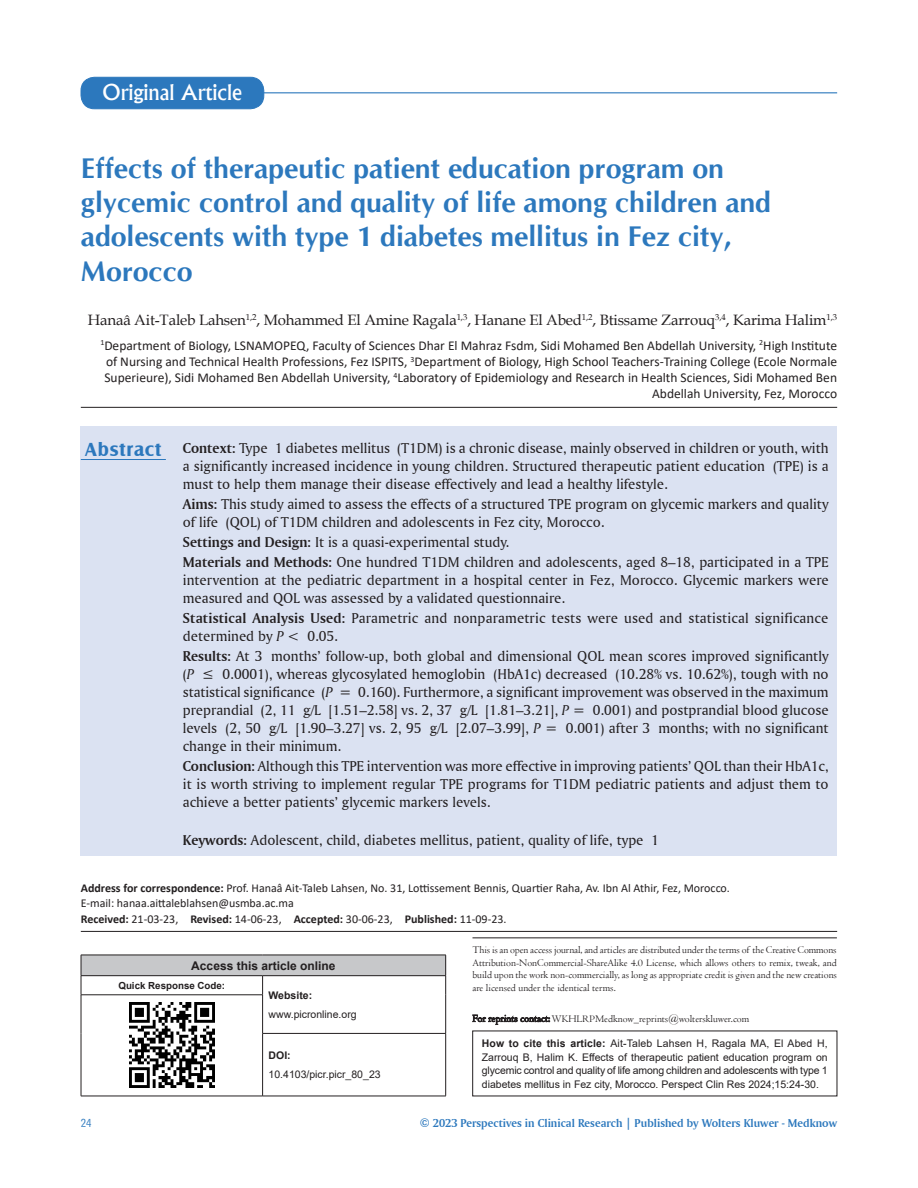
<style>
.page{position:relative;width:918px;height:1188px;background:#fff}
.page>*{position:absolute;margin:0;border:0;box-sizing:border-box;transform-origin:0 0}
.AT{font:700 28.5px/34.2px "CG Omega";color:#2c78bd}
.AH{font:500 21px "Albertus";color:#fff}
.ABSH{font:700 19.5px "Castle T";letter-spacing:.04em;color:#2c78bd}
.ABS{font:15px/18px "Amerigo BT Roman A";color:#231f20;text-align:justify}
.AU{font:15px "Book Antiqua";letter-spacing:-.01em;color:#231f20}
.KWD{font:15px "Amerigo BT Roman A";color:#231f20}
.AFF{font:13.5px/16.2px "Calibri";color:#231f20;text-align:right}
.ADD{font:12px/14.4px "Calibri";color:#231f20}
.ADD-2{font:700 12px "Calibri";color:#231f20}
.t1{font:12px "Amerigo BT Bold A";color:#2c78bd}
.AAO{font:700 12px "Arial";color:#231f20}
.t2{font:12px "Bell Centennial BT Address";color:#2c78bd}
.Reprint{font:10.5px/12.6px "Centaur";color:#231f20;text-align:justify}
.SRC{font:10.5px/13.5px "Arial";color:#231f20;text-align:justify}
.WEB{font:10.5px "Arial";color:#231f20}
.WEB-2{font:700 10.5px "Arial";color:#231f20}
.QRC{font:700 9.75px "Arial";color:#231f20}
.s1{font-family:"Amerigo BT Bold A"}
.s2{font-family:"Amerigo BT Italic A"}
.s3{font-weight:700}
.s4{font-weight:400}
</style>
<div class="page">
<hr style="left:81px;top:407px;width:756px;height:1px;background:#231f20">
<div style="left:81px;top:426px;width:756px;height:430px;background:#dbe2f2"></div>
<hr style="left:81px;top:459px;width:85px;height:1px;background:#2c78bd">
<div style="left:81px;top:955px;width:365px;height:21px;background:#c7c8ca"></div>
<hr style="left:81px;top:955px;width:182px;height:1px;background:#231f20">
<hr style="left:263px;top:955px;width:183px;height:1px;background:#231f20">
<hr style="left:81px;top:975px;width:182px;height:1px;background:#231f20">
<svg style="left:81px;top:955px;width:1px;height:40px"></svg>
<hr style="left:263px;top:975px;width:183px;height:1px;background:#231f20">
<svg style="left:445px;top:955px;width:1px;height:40px"></svg>
<hr style="left:445px;top:995px;width:1px;height:38px;background:#231f20">
<hr style="left:81px;top:995px;width:182px;height:1px;background:#231f20">
<hr style="left:81px;top:995px;width:1px;height:38px;background:#231f20">
<hr style="left:81px;top:1033px;width:1px;height:63px;background:#231f20">
<hr style="left:81px;top:1096px;width:182px;height:1px;background:#231f20">
<hr style="left:262px;top:1033px;width:184px;height:1px;background:#231f20">
<hr style="left:445px;top:1034px;width:1px;height:62px;background:#231f20">
<hr style="left:263px;top:1096px;width:183px;height:1px;background:#231f20">
<svg style="left:262px;top:976px;width:1px;height:19px"></svg>
<hr style="left:262px;top:995px;width:1px;height:38px;background:#231f20">
<hr style="left:262px;top:1034px;width:1px;height:62px;background:#231f20">
<img style="left:129px;top:1003px;width:85px;height:85px">
<hr style="left:472px;top:937px;width:365px;height:1px;background:#231f20">
<svg style="left:472px;top:1014px;width:78px;height:11px"></svg>
<hr style="left:81px;top:931px;width:756px;height:1px;background:#231f20">
<div style="left:81px;top:77px;width:183px;height:32px;background:#2c78bd;border-radius:14px"></div>
<div style="left:81px;top:77px;width:183px;height:32px;border:1px solid #2c78bd;border-radius:14px"></div>
<hr style="left:261px;top:92px;width:576px;height:1px;background:#2c78bd">
<p class="AH" style="left:103px;top:80px;width:141px">Original Article</p>
<p class="AT" style="left:81px;top:151px;width:692px">Effects of therapeutic patient education program on glycemic control and quality of life among children and adolescents with type 1 diabetes mellitus in Fez city, Morocco</p>
<p class="AU" style="left:88px;top:310px;width:751px">Hanaâ Ait‑Taleb Lahsen<sup>1,2</sup>, Mohammed El Amine Ragala<sup>1,3</sup>, Hanane El Abed<sup>1,2</sup>, Btissame Zarrouq<sup>3,4</sup>, Karima Halim<sup>1,3</sup></p>
<p class="AFF" style="left:100px;top:337px;width:738px"><sup>1</sup>Department of Biology, LSNAMOPEQ, Faculty of Sciences Dhar El Mahraz Fsdm, Sidi Mohamed Ben Abdellah University, <sup>2</sup>High Institute of Nursing and Technical Health Professions, Fez ISPITS, <sup>3</sup>Department of Biology, High School Teachers‑Training College (Ecole Normale Superieure), Sidi Mohamed Ben Abdellah University, <sup>4</sup>Laboratory of Epidemiology and Research in Health Sciences, Sidi Mohamed Ben Abdellah University, Fez, Morocco</p>
<p class="ABSH" style="left:85px;top:438px;width:78px">Abstract</p>
<p class="ABS" style="left:183px;top:438px;width:647px"><span class="s1">Context:</span> Type 1 diabetes mellitus (T1DM) is a chronic disease, mainly observed in children or youth, with a significantly increased incidence in young children. Structured therapeutic patient education (TPE) is a must to help them manage their disease effectively and lead a healthy lifestyle.</p>
<p class="ABS" style="left:183px;top:494px;width:647px"><span class="s1">Aims:</span> This study aimed to assess the effects of a structured TPE program on glycemic markers and quality of life (QOL) of T1DM children and adolescents in Fez city, Morocco.</p>
<p class="ABS" style="left:183px;top:532px;width:328px"><span class="s1">Settings and Design:</span> It is a quasi‑experimental study.</p>
<p class="ABS" style="left:183px;top:553px;width:647px"><span class="s1">Materials and Methods:</span> One hundred T1DM children and adolescents, aged 8–18, participated in a TPE intervention at the pediatric department in a hospital center in Fez, Morocco. Glycemic markers were measured and QOL was assessed by a validated questionnaire.</p>
<p class="ABS" style="left:183px;top:609px;width:647px"><span class="s1">Statistical Analysis Used:</span> Parametric and nonparametric tests were used and statistical significance determined by <span class="s2">P</span> &lt; 0.05.</p>
<p class="ABS" style="left:183px;top:647px;width:647px"><span class="s1">Results:</span> At 3 months’ follow‑up, both global and dimensional QOL mean scores improved significantly (<span class="s2">P</span> ≤ 0.0001), whereas glycosylated hemoglobin (HbA1c) decreased (10.28% vs. 10.62%), tough with no statistical significance (<span class="s2">P</span> = 0.160). Furthermore, a significant improvement was observed in the maximum preprandial (2, 11 g/L [1.51–2.58] vs. 2, 37 g/L [1.81–3.21], <span class="s2">P</span> = 0.001) and postprandial blood glucose levels (2, 50 g/L [1.90–3.27] vs. 2, 95 g/L [2.07–3.99], <span class="s2">P</span> = 0.001) after 3 months; with no significant change in their minimum.</p>
<p class="ABS" style="left:183px;top:757px;width:647px"><span class="s1">Conclusion:</span> Although this TPE intervention was more effective in improving patients’ QOL than their HbA1c, it is worth striving to implement regular TPE programs for T1DM pediatric patients and adjust them to achieve a better patients’ glycemic markers levels.</p>
<p class="KWD" style="left:183px;top:831px;width:478px"><span class="s1">Keywords:</span> Adolescent, child, diabetes mellitus, patient, quality of life, type 1</p>
<p class="ADD" style="left:81px;top:881px;width:651px"><span class="s3">Address for correspondence:</span> Prof. Hanaâ Ait‑Taleb Lahsen, No. 31, Lottissement Bennis, Quartier Raha, Av. Ibn Al Athir, Fez, Morocco.<br>E‑mail: hanaa.aittaleblahsen@usmba.ac.ma</p>
<p class="ADD-2" style="left:81px;top:910px;width:427px">Received: <span class="s4">21‑03‑23,</span> Revised: <span class="s4">14-06-23,</span> Accepted: <span class="s4">30‑06‑23,</span> Published: <span class="s4">11-09-23.</span></p>
<p class="AAO" style="left:191px;top:957px;width:146px">Access this article online</p>
<p class="QRC" style="left:118px;top:978px;width:108px">Quick Response Code:</p>
<p class="WEB-2" style="left:269px;top:988px;width:45px">Website:</p>
<p class="WEB" style="left:269px;top:1007px;width:90px">www.picronline.org</p>
<p class="WEB-2" style="left:269px;top:1048px;width:24px">DOI:</p>
<p class="WEB" style="left:269px;top:1067px;width:114px">10.4103/picr.picr_80_23</p>
<p class="Reprint" style="left:472px;top:944px;width:366px">This is an open access journal, and articles are distributed under the terms of the Creative Commons Attribution‑NonCommercial‑ShareAlike 4.0 License, which allows others to remix, tweak, and build upon the work non‑commercially, as long as appropriate credit is given and the new creations are licensed under the identical terms.</p>
<p class="Reprint" style="left:472px;top:1012px;width:278px">For reprints contact: WKHLRPMedknow_reprints@wolterskluwer.com</p>
<p class="SRC" style="left:482px;top:1037px;width:347px"><span class="s3">How to cite this article:</span> Ait-Taleb Lahsen H, Ragala MA, El Abed H, Zarrouq B, Halim K. Effects of therapeutic patient education program on glycemic control and quality of life among children and adolescents with type 1 diabetes mellitus in Fez city, Morocco. Perspect Clin Res 2024;15:24-30.</p>
<p class="t2" style="left:81px;top:1116px;width:12px">24</p>
<p class="t1" style="left:420px;top:1116px;width:419px">© 2023 Perspectives in Clinical Research | Published by Wolters Kluwer - Medknow</p>
</div>
